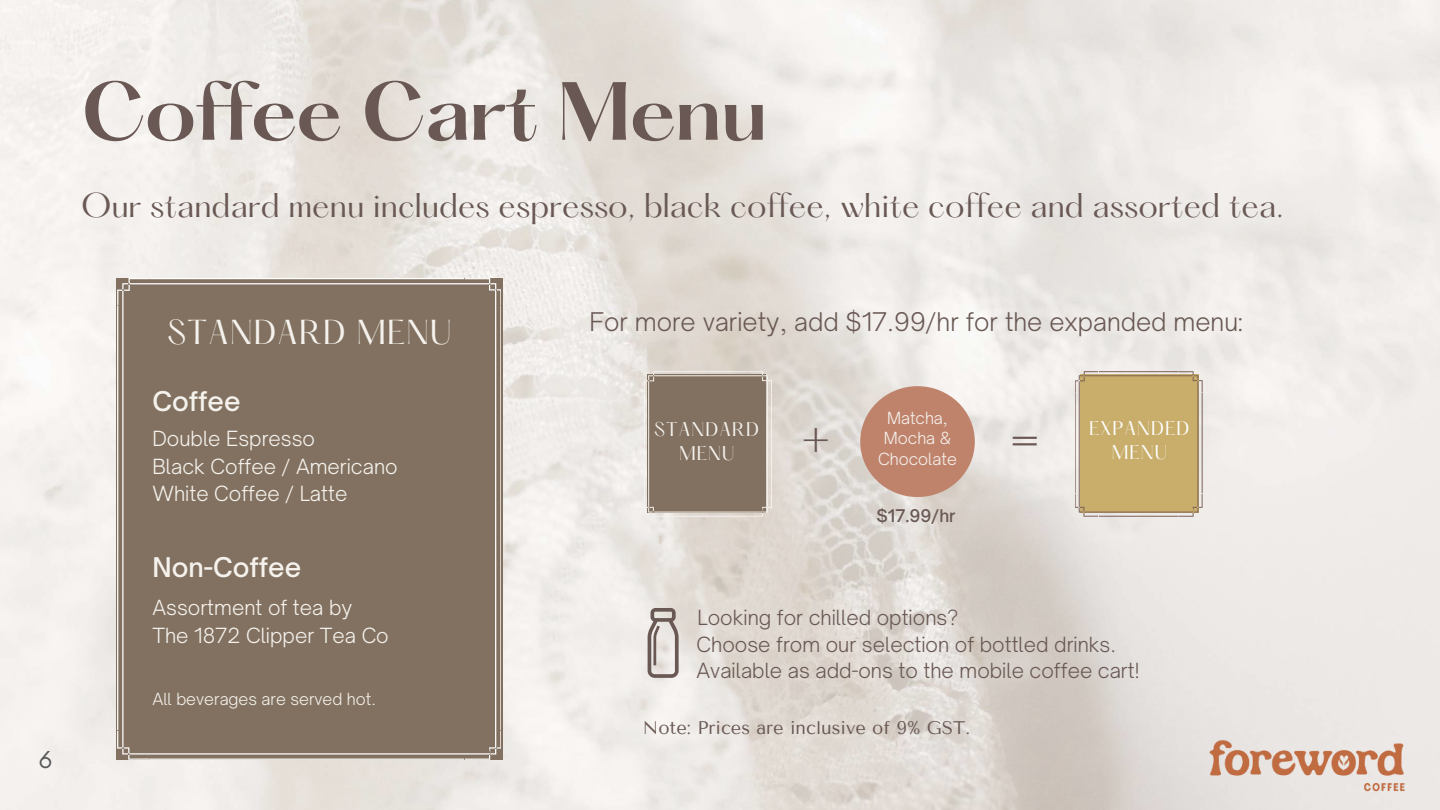
<style>
.page{position:relative;width:1440px;height:810px;background:#fff}
.page>*{position:absolute;margin:0;border:0;box-sizing:border-box;transform-origin:0 0}
.t1{font:600 72px "Hatton";letter-spacing:-.02em;color:#695853}
.t2{font:34.7px "Tenor Sans";color:#695853}
.t3{font:30.3px "Hatton";letter-spacing:.04em;color:#f5f2ed}
.t4{font:30px "Hatton";color:#695853}
.t5{font:500 26px "Open Sauce One";color:#f5f2ed}
.t6{font:25px "Glacial Indifference";color:#595959}
.t7{font:300 24.6px "Open Sauce One";color:#695853}
.t8{font:300 20px/26.2px "Open Sauce One";color:#695853}
.t9{font:300 20px/27.8px "Open Sauce One";color:#f5f2ed}
.t10{font:18.2px "Tenor Sans";color:#695853}
.t11{font:17.4px/24px "Hatton";letter-spacing:.06em;color:#fdfdfd;text-align:center}
.t12{font:17.4px/24px "Hatton";letter-spacing:.06em;color:#f5f2ed;text-align:center}
.t13{font:500 16.8px "Open Sauce One";color:#695853}
.t14{font:300 16px/20.2px "Open Sauce One";color:#f5f2ed;text-align:center}
</style>
<div class="page">
<img style="left:0;top:0;width:1440px;height:810px">
<div style="left:860px;top:386px;width:115px;height:111px;background:#bf836c;border-radius:50%"></div>
<svg style="left:648px;top:608px;width:30px;height:70px;background:#bab1ad"></svg>
<svg style="left:644px;top:371px;width:128px;height:146px;background:#918172"></svg>
<svg style="left:1075px;top:371px;width:128px;height:146px;background:#c6ae73"></svg>
<div style="left:117px;top:278px;width:384px;height:482px;background:#827160"></div>
<img style="left:1175px;top:711px;width:265px;height:99px">
<h1 class="t1" style="left:81px;top:73px;width:687px">Coffee Cart Menu</h1>
<h3 class="t4" style="left:81px;top:189px;width:1204px">Our standard menu includes espresso, black coffee, white coffee and assorted tea.</h3>
<p class="t6" style="left:39px;top:745px;width:14px">6</p>
<h3 class="t3" style="left:167px;top:315px;width:286px">STANDARD MENU</h3>
<h3 class="t5" style="left:152px;top:384px;width:90px">Coffee</h3>
<p class="t9" style="left:152px;top:424px;width:247px">Double Espresso<br>Black Coffee / Americano<br>White Coffee / Latte</p>
<h3 class="t5" style="left:152px;top:550px;width:150px">Non-Coffee</h3>
<p class="t9" style="left:152px;top:593px;width:238px">Assortment of tea by<br>The 1872 Clipper Tea Co</p>
<p class="t14" style="left:152px;top:689px;width:225px">All beverages are served hot.</p>
<p class="t7" style="left:589px;top:306px;width:655px">For more variety, add $17.99/hr for the expanded menu:</p>
<p class="t12" style="left:654px;top:418px;width:107px">STANDARD<br>MENU</p>
<p class="t14" style="left:878px;top:408px;width:80px">Matcha,<br>Mocha &amp;<br>Chocolate</p>
<h2 class="t2" style="left:801px;top:421px;width:32px">+</h2>
<h2 class="t2" style="left:1009px;top:421px;width:32px">=</h2>
<p class="t13" style="left:877px;top:504px;width:81px">$17.99/hr</p>
<p class="t8" style="left:698px;top:604px;width:262px">Looking for chilled options?</p>
<p class="t11" style="left:1089px;top:416px;width:102px">EXPANDED<br>MENU</p>
<p class="t8" style="left:697px;top:631px;width:444px">Choose from our selection of bottled drinks.<br>Available as add-ons to the mobile coffee cart!</p>
<p class="t10" style="left:643px;top:717px;width:329px">Note: Prices are inclusive of 9% GST.</p>
</div>
